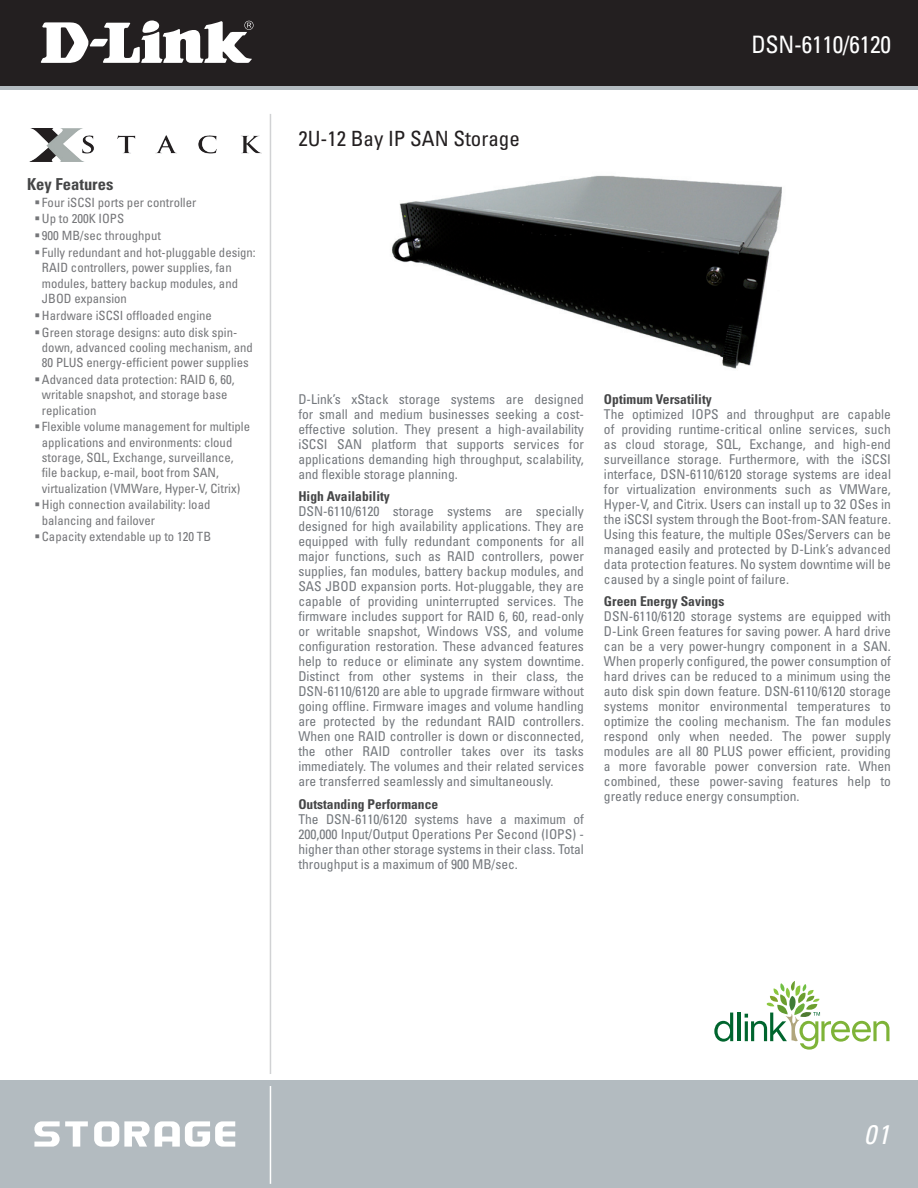
<style>
.page{position:relative;width:918px;height:1188px;background:#fff}
.page>*{position:absolute;margin:0;border:0;box-sizing:border-box;transform-origin:0 0}
.t1{font:italic condensed 27px "Univers";color:#fff}
.t2{font:condensed 24px "Univers";letter-spacing:-.01em;color:#fff}
.t3{font:condensed 21px "Univers";color:#231f20}
.t4{font:700 condensed 16.5px "Univers";color:#454647}
.t5{font:condensed 13.5px/15px "Univers";color:#74787d;text-align:justify}
.t6{font:700 condensed 13.5px "Univers";color:#454647}
.t7{font:condensed 12.75px/15.3px "Univers";color:#757679}
</style>
<div class="page">
<div style="left:0;top:1080px;width:918px;height:108px;background:#b3bbc0"></div>
<hr style="left:270px;top:1086px;width:1px;height:98px;background:#fff">
<div style="left:0;top:0;width:918px;height:89px;background:linear-gradient(to right,#b3bbc0,#b3bbc0)"></div>
<div style="left:0;top:0;width:918px;height:85px;background:#231f20"></div>
<svg style="left:41px;top:20px;width:213px;height:43px"></svg>
<hr style="left:270px;top:114px;width:1px;height:960px;background:#d1d2d4">
<svg style="left:34px;top:1121px;width:201px;height:26px"></svg>
<svg style="left:714px;top:1013px;width:19px;height:29px"></svg>
<hr style="left:737px;top:1013px;width:4px;height:28px;background:#00652e">
<svg style="left:745px;top:981px;width:144px;height:69px"></svg>
<img style="left:391px;top:175px;width:391px;height:194px">
<img style="left:29px;top:128px;width:232px;height:34px">
<p class="t4" style="left:27px;top:174px;width:88px">Key Features</p>
<p class="t7" style="left:42px;top:193px;width:215px;line-height:16.8px">Four iSCSI ports per controller<br>Up to 200K IOPS<br>900 MB/sec throughput<br>Fully redundant and hot-pluggable design:</p>
<p class="t7" style="left:42px;top:260px;width:198px">RAID controllers, power supplies, fan modules, battery backup modules, and<br>JBOD expansion</p>
<p class="t7" style="left:42px;top:307px;width:197px;line-height:16.8px">Hardware iSCSI offloaded engine<br>Green storage designs: auto disk spin-</p>
<p class="t7" style="left:42px;top:339px;width:213px">down, advanced cooling mechanism, and<br>80 PLUS energy-efficient power supplies</p>
<p class="t7" style="left:42px;top:372px;width:194px">Advanced data protection: RAID 6, 60, writable snapshot, and storage base replication</p>
<p class="t7" style="left:42px;top:419px;width:210px">Flexible volume management for multiple applications and environments: cloud storage, SQL, Exchange, surveillance, file backup, e-mail, boot from SAN, virtualization (VMWare, Hyper-V, Citrix)</p>
<p class="t7" style="left:42px;top:497px;width:170px">High connection availability: load balancing and failover</p>
<p class="t7" style="left:42px;top:529px;width:171px">Capacity extendable up to 120 TB</p>
<h3 class="t3" style="left:298px;top:125px;width:223px">2U-12 Bay IP SAN Storage</h3>
<h2 class="t2" style="left:751px;top:29px;width:141px">DSN-6110/6120</h2>
<p class="t5" style="left:298px;top:391px;width:287px">D-Link’s xStack storage systems are designed for small and medium businesses seeking a cost&shy;effective solution. They present a high-availability iSCSI SAN platform that supports services for applications demanding high throughput, scalability, and flexible storage planning.</p>
<p class="t6" style="left:298px;top:488px;width:93px">High Availability</p>
<p class="t5" style="left:298px;top:504px;width:287px">DSN-6110/6120 storage systems are specially designed for high availability applications. They are equipped with fully redundant components for all major functions, such as RAID controllers, power supplies, fan modules, battery backup modules, and SAS JBOD expansion ports. Hot-pluggable, they are capable of providing uninterrupted services. The firmware includes support for RAID 6, 60, read-only or writable snapshot, Windows VSS, and volume configuration restoration. These advanced features help to reduce or eliminate any system downtime.<br>Distinct from other systems in their class, the DSN‑6110/6120 are able to upgrade firmware without going offline. Firmware images and volume handling are protected by the redundant RAID controllers.<br>When one RAID controller is down or disconnected, the other RAID controller takes over its tasks immediately. The volumes and their related services are transferred seamlessly and simultaneously.</p>
<p class="t6" style="left:298px;top:796px;width:141px">Outstanding Performance</p>
<p class="t5" style="left:298px;top:811px;width:287px">The DSN-6110/6120 systems have a maximum of 200,000 Input/Output Operations Per Second (IOPS) - higher than other storage systems in their class. Total throughput is a maximum of 900 MB/sec.</p>
<p class="t6" style="left:604px;top:391px;width:109px">Optimum Versatility</p>
<p class="t5" style="left:604px;top:406px;width:289px">The optimized IOPS and throughput are capable of providing runtime-critical online services, such as cloud storage, SQL, Exchange, and high-end surveillance storage. Furthermore, with the iSCSI interface, DSN-6110/6120 storage systems are ideal for virtualization environments such as VMWare, Hyper-V, and Citrix. Users can install up to 32 OSes in the iSCSI system through the Boot-from-SAN feature.<br>Using this feature, the multiple OSes/Servers can be managed easily and protected by D-Link’s advanced data protection features. No system downtime will be caused by a single point of failure.</p>
<p class="t6" style="left:604px;top:593px;width:122px">Green Energy Savings</p>
<p class="t5" style="left:604px;top:609px;width:289px">DSN-6110/6120 storage systems are equipped with D-Link Green features for saving power. A hard drive can be a very power-hungry component in a SAN.<br>When properly configured, the power consumption of hard drives can be reduced to a minimum using the auto disk spin down feature. DSN-6110/6120 storage systems monitor environmental temperatures to optimize the cooling mechanism. The fan modules respond only when needed. The power supply modules are all 80 PLUS power efficient, providing a more favorable power conversion rate. When combined, these power-saving features help to greatly reduce energy consumption.</p>
<h1 class="t1" style="left:864px;top:1118px;width:27px">01</h1>
</div>
